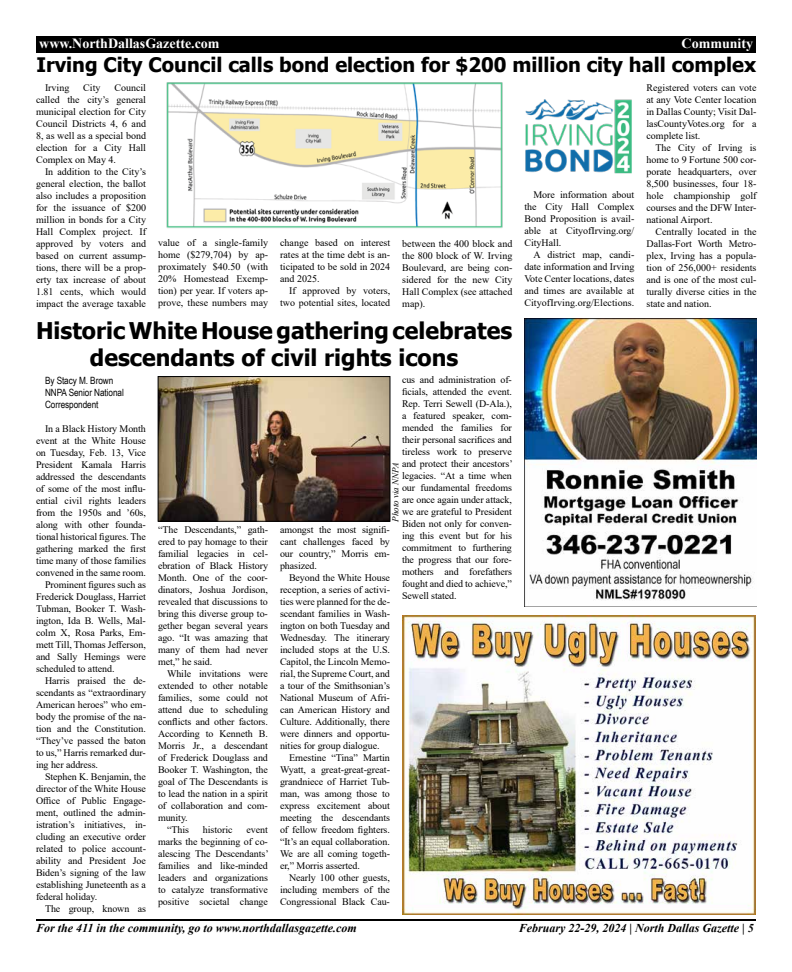
<style>
.page{position:relative;width:792px;height:972px;background:#fff}
.page>*{position:absolute;margin:0;border:0;box-sizing:border-box;transform-origin:0 0}
.t1{font:700 23px/27.6px "Tahoma";color:#000;text-align:center}
.t2{font:700 20px "Tahoma";color:#000}
.t3{font:700 14px "Times New Roman";color:#fff}
.t4{font:italic 700 12px "Times New Roman";color:#000}
.t5{font:10px/12px "Times New Roman";letter-spacing:-.005em;color:#000;text-align:justify}
.t6{font:10px/12px "Arial Narrow";letter-spacing:-.005em;color:#000}
.t7{font:italic 9px "Times New Roman";color:#000}
</style>
<div class="page">
<div style="left:36px;top:36px;width:720px;height:17px;background:#000"></div>
<hr style="left:36px;top:919px;width:720px;height:2px;background:#000">
<img style="left:402px;top:615px;width:354px;height:300px">
<img style="left:524px;top:318px;width:232px;height:289px">
<img style="left:166px;top:82px;width:337px;height:146px">
<img style="left:525px;top:99px;width:107px;height:75px">
<img style="left:160px;top:378px;width:228px;height:142px">
<div style="left:158px;top:376px;width:232px;height:146px;border:1px solid #000"></div>
<h3 class="t3" style="left:39px;top:33px;width:182px">www.NorthDallasGazette.com</h3>
<h3 class="t3" style="left:682px;top:33px;width:73px">Community</h3>
<h2 class="t2" style="left:36px;top:51px;width:721px">Irving City Council calls bond election for $200 million city hall complex</h2>
<p class="t5" style="left:36px;top:81px;width:112px;text-indent:78px">Council called the city’s general municipal election for City Council Districts 4, 6 and 8, as well as a special bond election for a City Hall Complex on May 4.</p>
<p class="t5" style="left:36px;top:165px;width:112px;text-indent:9px">In addition to the City’s general election, the ballot also includes a proposition for the issuance of $200 million in bonds for a City Hall Complex project. If approved by voters and based on current assump&shy;tions, there will be a prop&shy;erty tax increase of about 1.81 cents, which would impact the average taxable</p>
<p class="t5" style="left:45px;top:81px;width:26px">Irving</p>
<p class="t5" style="left:83px;top:81px;width:19px">City</p>
<p class="t5" style="left:158px;top:237px;width:112px">value of a single-family home ($279,704) by ap&shy;proximately $40.50 (with 20% Homestead Exemp&shy;tion) per year. If voters ap&shy;prove, these numbers may</p>
<p class="t5" style="left:280px;top:237px;width:112px">change based on interest rates at the time debt is an&shy;ticipated to be sold in 2024 and 2025.</p>
<p class="t5" style="left:280px;top:285px;width:112px;text-align:right">If approved by voters, two potential sites, located</p>
<p class="t5" style="left:402px;top:237px;width:112px">between the 400 block and the 800 block of W. Irving Boulevard, are being con&shy;sidered for the new City Hall Complex (see attached map).</p>
<h1 class="t1" style="left:36px;top:317px;width:478px">Historic White House gathering celebrates descendants of civil rights icons</h1>
<p class="t6" style="left:45px;top:374px;width:80px">By Stacy M. Brown<br>NNPA Senior National<br>Correspondent</p>
<p class="t5" style="left:45px;top:422px;width:102px">In a Black History Month</p>
<p class="t5" style="left:36px;top:434px;width:112px">event at the White House</p>
<p class="t5" style="left:36px;top:446px;width:111px">on Tuesday, Feb. 13, Vice</p>
<p class="t5" style="left:36px;top:458px;width:111px">President Kamala Harris</p>
<p class="t5" style="left:36px;top:470px;width:111px">addressed the descendants</p>
<p class="t5" style="left:36px;top:482px;width:111px">of some of the most influ-</p>
<p class="t5" style="left:36px;top:494px;width:112px">ential civil rights leaders</p>
<p class="t5" style="left:36px;top:506px;width:111px">from the 1950s and ’60s,</p>
<p class="t5" style="left:36px;top:518px;width:111px">along with other founda-</p>
<p class="t5" style="left:36px;top:530px;width:111px">tional historical figures. The</p>
<p class="t5" style="left:36px;top:542px;width:111px">gathering marked the first</p>
<p class="t5" style="left:36px;top:554px;width:111px">time many of those families</p>
<p class="t5" style="left:36px;top:566px;width:111px">convened in the same room.</p>
<p class="t5" style="left:45px;top:578px;width:102px">Prominent figures such as</p>
<p class="t5" style="left:36px;top:590px;width:111px">Frederick Douglass, Harriet</p>
<p class="t5" style="left:36px;top:602px;width:111px">Tubman, Booker T. Wash-</p>
<p class="t5" style="left:36px;top:614px;width:111px">ington, Ida B. Wells, Mal-</p>
<p class="t5" style="left:36px;top:626px;width:111px">colm X, Rosa Parks, Em-</p>
<p class="t5" style="left:36px;top:638px;width:111px">mett Till, Thomas Jefferson,</p>
<p class="t5" style="left:36px;top:650px;width:111px">and Sally Hemings were</p>
<p class="t5" style="left:36px;top:662px;width:80px">scheduled to attend.</p>
<p class="t5" style="left:45px;top:674px;width:102px">Harris praised the de-</p>
<p class="t5" style="left:36px;top:686px;width:112px">scendants as “extraordinary</p>
<p class="t5" style="left:36px;top:698px;width:112px">American heroes” who em-</p>
<p class="t5" style="left:36px;top:710px;width:112px">body the promise of the na-</p>
<p class="t5" style="left:36px;top:722px;width:111px">tion and the Constitution.</p>
<p class="t5" style="left:36px;top:734px;width:111px">“They’ve passed the baton</p>
<p class="t5" style="left:36px;top:746px;width:111px">to us,” Harris remarked dur-</p>
<p class="t5" style="left:36px;top:758px;width:64px">ing her address.</p>
<p class="t5" style="left:45px;top:770px;width:102px">Stephen K. Benjamin, the</p>
<p class="t5" style="left:36px;top:782px;width:111px">director of the White House</p>
<p class="t5" style="left:36px;top:794px;width:111px">Office of Public Engage-</p>
<p class="t5" style="left:36px;top:806px;width:111px">ment, outlined the admin-</p>
<p class="t5" style="left:36px;top:818px;width:111px">istration’s initiatives, in-</p>
<p class="t5" style="left:36px;top:830px;width:111px">cluding an executive order</p>
<p class="t5" style="left:36px;top:842px;width:112px">related to police account-</p>
<p class="t5" style="left:36px;top:854px;width:111px">ability and President Joe</p>
<p class="t5" style="left:36px;top:866px;width:111px">Biden’s signing of the law</p>
<p class="t5" style="left:36px;top:878px;width:111px">establishing Juneteenth as a</p>
<p class="t5" style="left:36px;top:890px;width:63px">federal holiday.</p>
<p class="t5" style="left:45px;top:902px;width:102px">The group, known as</p>
<p class="t5" style="left:402px;top:374px;width:112px">cus and administration of&shy;ficials, attended the event.<br>Rep. Terri Sewell (D-Ala.), a featured speaker, com&shy;mended the families for their personal sacrifices and tireless work to preserve and protect their ancestors’ legacies. “At a time when our fundamental freedoms are once again under attack, we are grateful to President Biden not only for conven&shy;ing this event but for his commitment to furthering the progress that our fore&shy;mothers and forefathers fought and died to achieve,” Sewell stated.</p>
<p class="t7" style="left:389px;top:522px;width:61px;rotate:-90deg">Photo via NNPA</p>
<p class="t5" style="left:280px;top:524px;width:111px">amongst the most signifi&shy;cant challenges faced by our country,” Morris em&shy;phasized.</p>
<p class="t5" style="left:280px;top:572px;width:112px;text-indent:9px">Beyond the White House reception, a series of activi&shy;ties were planned for the de&shy;scendant families in Wash&shy;ington on both Tuesday and Wednesday. The itinerary included stops at the U.S.<br>Capitol, the Lincoln Memo&shy;rial, the Supreme Court, and a tour of the Smithsonian’s National Museum of Afri&shy;can American History and Culture. Additionally, there were dinners and opportu&shy;nities for group dialogue.</p>
<p class="t5" style="left:280px;top:752px;width:112px;text-indent:9px">Ernestine “Tina” Martin Wyatt, a great-great-great&shy;grandniece of Harriet Tub&shy;man, was among those to express excitement about meeting the descendants of fellow freedom fighters. “It’s an equal collaboration.<br>We are all coming togeth&shy;er,” Morris asserted.</p>
<p class="t5" style="left:280px;top:872px;width:111px;text-indent:9px">Nearly 100 other guests, including members of the Congressional Black Cau-</p>
<p class="t5" style="left:158px;top:524px;width:112px">“The Descendants,” gath&shy;ered to pay homage to their familial legacies in cel&shy;ebration of Black History Month. One of the coor&shy;dinators, Joshua Jordison, revealed that discussions to bring this diverse group to&shy;gether began several years ago. “It was amazing that many of them had never met,” he said.</p>
<p class="t5" style="left:167px;top:668px;width:102px">While invitations were</p>
<p class="t5" style="left:158px;top:680px;width:112px">extended to other notable</p>
<p class="t5" style="left:158px;top:692px;width:112px">families, some could not</p>
<p class="t5" style="left:158px;top:704px;width:112px">attend due to scheduling</p>
<p class="t5" style="left:158px;top:716px;width:111px">conflicts and other factors.</p>
<p class="t5" style="left:158px;top:728px;width:111px">According to Kenneth B.</p>
<p class="t5" style="left:158px;top:740px;width:111px">Morris Jr., a descendant</p>
<p class="t5" style="left:158px;top:752px;width:111px">of Frederick Douglass and</p>
<p class="t5" style="left:158px;top:764px;width:111px">Booker T. Washington, the</p>
<p class="t5" style="left:158px;top:776px;width:111px">goal of The Descendants is</p>
<p class="t5" style="left:158px;top:788px;width:111px">to lead the nation in a spirit</p>
<p class="t5" style="left:158px;top:800px;width:111px">of collaboration and com-</p>
<p class="t5" style="left:158px;top:812px;width:31px">munity.</p>
<p class="t5" style="left:167px;top:824px;width:23px">“This</p>
<p class="t5" style="left:203px;top:824px;width:31px">historic</p>
<p class="t5" style="left:158px;top:824px;width:112px;text-indent:89px">event marks the beginning of co&shy;alescing The Descendants’ families and like-minded leaders and organizations to catalyze transformative positive societal change</p>
<p class="t5" style="left:524px;top:188px;width:112px;text-indent:9px">More information about the City Hall Complex Bond Proposition is avail&shy;able at CityofIrving.org/ CityHall.</p>
<p class="t5" style="left:524px;top:248px;width:112px;text-indent:9px">A district map, candi&shy;date information and Irving Vote Center locations, dates and times are available at CityofIrving.org/Elections.</p>
<p class="t5" style="left:646px;top:81px;width:112px">Registered voters can vote at any Vote Center location in Dallas County; Visit Dal&shy;lasCountyVotes.org for a complete list.</p>
<p class="t5" style="left:646px;top:141px;width:112px;text-indent:9px">The City of Irving is home to 9 Fortune 500 cor&shy;porate headquarters, over 8,500 businesses, four 18- hole championship golf courses and the DFW Inter&shy;national Airport.</p>
<p class="t5" style="left:646px;top:225px;width:112px;text-indent:9px">Centrally located in the Dallas-Fort Worth Metro&shy;plex, Irving has a popula&shy;tion of 256,000+ residents and is one of the most cul&shy;turally diverse cities in the state and nation.</p>
<p class="t4" style="left:36px;top:920px;width:322px">For the 411 in the community, go to www.northdallasgazette.com</p>
<p class="t4" style="left:519px;top:920px;width:236px">February 22-29, 2024 | North Dallas Gazette | 5</p>
</div>
